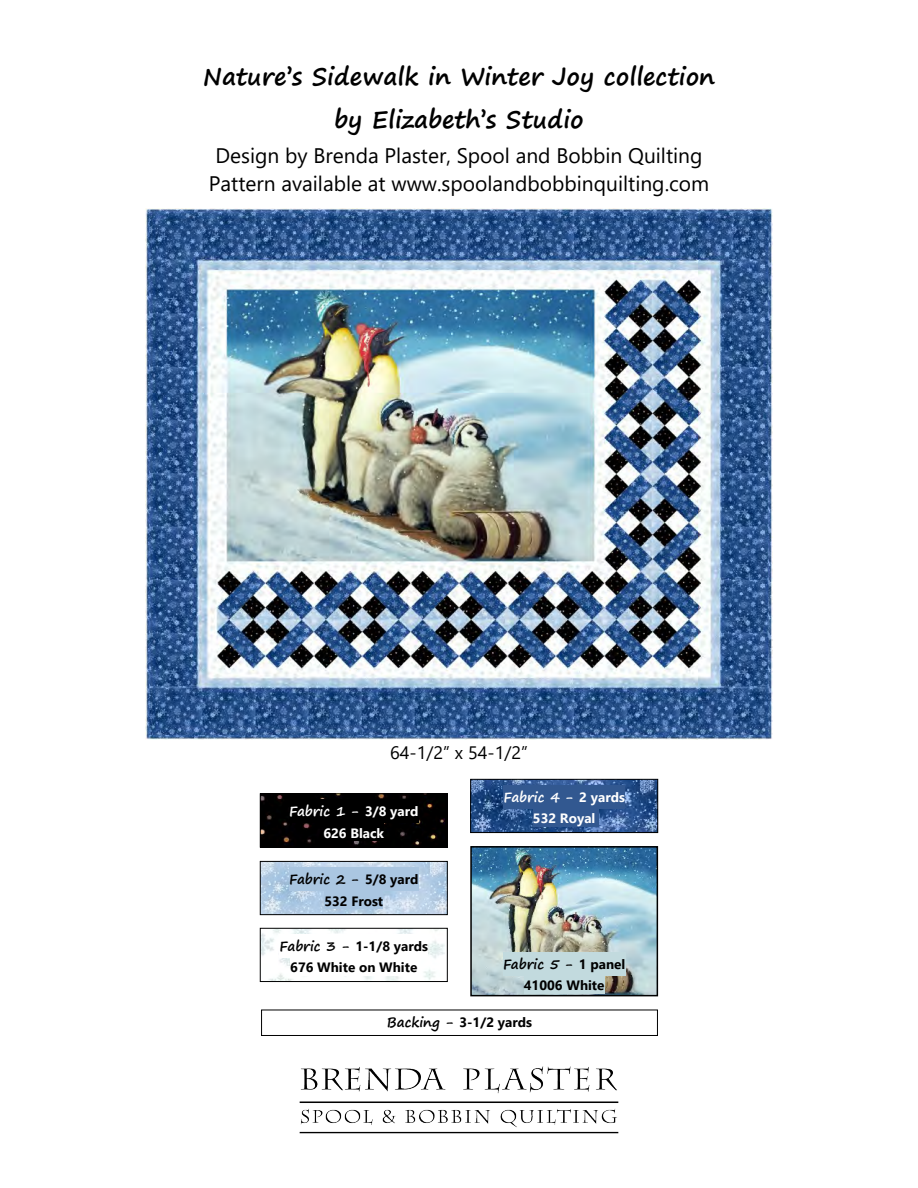
<style>
.page{position:relative;width:918px;height:1188px;background:#fff}
.page>*{position:absolute;margin:0;border:0;box-sizing:border-box;transform-origin:0 0}
.t1{font:700 24px/42.3px "Segoe Print";color:#000;text-align:center}
.t2{font:21px/27.9px "Segoe UI";color:#000;text-align:center}
.t3{font:18px "Segoe UI";color:#000}
.t4{font:700 13.5px/21.6px "Segoe UI";color:#000;text-align:center}
.t5{font:700 13.5px "Segoe Print";color:#000}
.t6{font:700 13.5px "Segoe Print";color:#fff}
.t7{font:700 13.5px "Segoe UI";color:#fff}
.s1{font-family:"Segoe UI"}
.s2{font-family:"Segoe Print"}
</style>
<div class="page">
<img style="left:262px;top:863px;width:184px;height:50px">
<div style="left:260px;top:861px;width:188px;height:54px;border:1px solid #000"></div>
<div style="left:289px;top:867px;width:76px;height:24px;background:#aac6e1"></div>
<div style="left:365px;top:867px;width:54px;height:24px;background:#aac6e1"></div>
<div style="left:324px;top:891px;width:59px;height:18px;background:#aac6e1"></div>
<img style="left:262px;top:930px;width:183px;height:50px">
<div style="left:260px;top:928px;width:188px;height:54px;border:1px solid #000"></div>
<div style="left:279px;top:934px;width:76px;height:24px;background:#fff"></div>
<div style="left:355px;top:934px;width:73px;height:24px;background:#fff"></div>
<div style="left:290px;top:958px;width:127px;height:18px;background:#fff"></div>
<img style="left:262px;top:795px;width:184px;height:50px">
<div style="left:260px;top:793px;width:188px;height:54px;border:1px solid #000"></div>
<div style="left:289px;top:799px;width:76px;height:24px;background:#000"></div>
<div style="left:365px;top:799px;width:54px;height:24px;background:#000"></div>
<div style="left:323px;top:823px;width:61px;height:18px;background:#000"></div>
<img style="left:473px;top:849px;width:182px;height:144px">
<div style="left:470px;top:846px;width:188px;height:150px;border:2px solid #000"></div>
<div style="left:503px;top:952px;width:76px;height:23px;background:#c2dade"></div>
<div style="left:579px;top:952px;width:46px;height:23px;background:#c2dade"></div>
<div style="left:524px;top:976px;width:81px;height:18px;background:#c2dade"></div>
<img style="left:472px;top:781px;width:184px;height:50px">
<div style="left:470px;top:779px;width:188px;height:54px;border:1px solid #000"></div>
<div style="left:503px;top:785px;width:76px;height:24px;background:#325890"></div>
<div style="left:579px;top:785px;width:46px;height:24px;background:#325890"></div>
<div style="left:533px;top:809px;width:62px;height:18px;background:#325890"></div>
<hr style="left:595px;top:809px;width:4px;height:18px;background:#325890">
<div style="left:261px;top:1010px;width:397px;height:26px;border:1px solid #000"></div>
<img style="left:145px;top:209px;width:628px;height:530px">
<img style="left:277px;top:978px;width:364px;height:156px">
<p class="t1" style="left:203px;top:58px;width:514px">Nature’s Sidewalk in Winter Joy collection by Elizabeth’s Studio</p>
<p class="t2" style="left:209px;top:143px;width:502px">Design by Brenda Plaster, Spool and Bobbin Quilting<br>Pattern available at www.spoolandbobbinquilting.com</p>
<p class="t3" style="left:390px;top:746px;width:139px">64-1/2” x 54-1/2”</p>
<p class="t6" style="left:289px;top:805px;width:131px">Fabric 1 - <span class="s1">3/8 yard</span></p>
<p class="t7" style="left:323px;top:828px;width:62px">626 Black</p>
<p class="t5" style="left:289px;top:873px;width:131px">Fabric 2 - <span class="s1">5/8 yard</span></p>
<p class="t4" style="left:324px;top:891px;width:60px">532 Frost</p>
<p class="t4" style="left:279px;top:937px;width:150px"><span class="s2">Fabric 3 -</span> 1-1/8 yards<br>676 White on White</p>
<p class="t6" style="left:503px;top:790px;width:123px">Fabric 4 - <span class="s1">2 yards</span></p>
<p class="t7" style="left:533px;top:814px;width:64px">532 Royal</p>
<p class="t5" style="left:503px;top:957px;width:124px">Fabric 5 - <span class="s1">1 panel</span></p>
<p class="t4" style="left:524px;top:976px;width:82px">41006 White</p>
<p class="t4" style="left:387px;top:1013px;width:147px"><span class="s2">Backing -</span> 3-1/2 yards</p>
</div>
